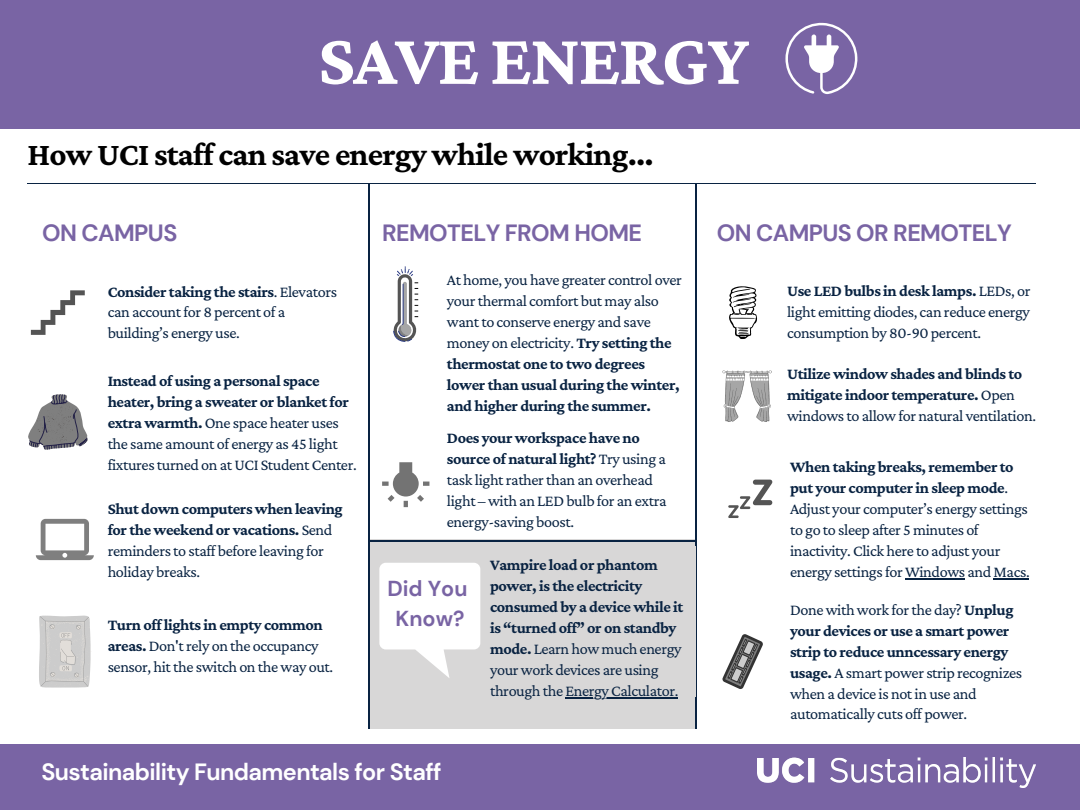
<style>
.page{position:relative;width:1080px;height:810px;background:#7964a4}
.page>*{position:absolute;margin:0;border:0;box-sizing:border-box;transform-origin:0 0}
.t1{font:700 73.75px "Crimson Pro";letter-spacing:-.025em;color:#fff}
.t2{font:700 33.12px "Crimson Pro";letter-spacing:-.025em;color:#000}
.t3{font:700 23.44px "DM Sans";letter-spacing:-.025em;color:#7964a4}
.t4{font:700 23.44px "DM Sans";letter-spacing:-.025em;color:#fff}
.t5{font:700 21.62px "DM Sans";color:#7964a4}
.t6{font:16.19px/20.9px "Crimson Pro";letter-spacing:-.025em;color:#092342}
.t7{font:700 16.19px/21px "Crimson Pro";letter-spacing:-.025em;color:#092342}
.s1{font-weight:700}
.s2{font-weight:400}
</style>
<div class="page">
<div style="left:0;top:129px;width:1080px;height:615px;background:#fff"></div>
<div style="left:370px;top:539px;width:325px;height:190px;background:#d8d7d7"></div>
<hr style="left:27px;top:183px;width:1009px;height:1px;background:#092342">
<hr style="left:368px;top:184px;width:2px;height:545px;background:#092342">
<hr style="left:696px;top:184px;width:1px;height:545px;background:#092342">
<hr style="left:370px;top:540px;width:324px;height:2px;background:#092342">
<img style="left:757px;top:758px;width:279px;height:30px">
<svg style="left:28px;top:394px;width:60px;height:56px"></svg>
<svg style="left:36px;top:519px;width:58px;height:41px"></svg>
<svg style="left:785px;top:23px;width:73px;height:71px"></svg>
<svg style="left:728px;top:480px;width:44px;height:38px"></svg>
<svg style="left:722px;top:634px;width:41px;height:55px"></svg>
<svg style="left:31px;top:290px;width:54px;height:45px"></svg>
<svg style="left:729px;top:286px;width:28px;height:53px"></svg>
<svg style="left:393px;top:267px;width:25px;height:75px"></svg>
<svg style="left:382px;top:462px;width:47px;height:45px"></svg>
<svg style="left:722px;top:370px;width:50px;height:52px"></svg>
<svg style="left:39px;top:615px;width:52px;height:73px;background:#cfcecd"></svg>
<hr style="left:905px;top:578px;width:60px;height:2px;background:#092342">
<hr style="left:994px;top:578px;width:35px;height:2px;background:#092342">
<div style="left:370px;top:547px;width:326px;height:150px;background:#d8d7d7"></div>
<svg style="left:379px;top:563px;width:101px;height:115px"></svg>
<hr style="left:565px;top:697px;width:113px;height:1px;background:#092342">
<p class="t1" style="left:318px;top:18px;width:433px">SAVE ENERGY</p>
<p class="t2" style="left:28px;top:136px;width:628px">How UCI staff can save energy while working...</p>
<p class="t3" style="left:42px;top:218px;width:137px">ON CAMPUS</p>
<p class="t3" style="left:717px;top:218px;width:296px">ON CAMPUS OR REMOTELY</p>
<p class="t3" style="left:382px;top:218px;width:261px">REMOTELY FROM HOME</p>
<p class="t6" style="left:108px;top:281px;width:231px;line-height:20.6px"><span class="s1">Consider taking the stairs</span>. Elevators can account for 8 percent of a building’s energy use.</p>
<p class="t6" style="left:108px;top:370px;width:251px"><span class="s1">Instead of using a personal space heater, bring a sweater or blanket for extra warmth.</span> One space heater uses the same amount of energy as 45 light fixtures turned on at UCI Student Center.</p>
<p class="t7" style="left:108px;top:498px;width:237px">Shut down computers when leaving for the weekend or vacations. <span class="s2">Send reminders to staff before leaving for holiday breaks.</span></p>
<p class="t6" style="left:108px;top:614px;width:227px"><span class="s1">Turn off lights in empty common areas.</span> Don't rely on the occupancy sensor, hit the switch on the way out.</p>
<p class="t6" style="left:447px;top:269px;width:236px">At home, you have greater control over your thermal comfort but may also want to conserve energy and save money on electricity. <span class="s1">Try setting the thermostat one to two degrees lower than usual during the winter, and higher during the summer.</span></p>
<p class="t6" style="left:447px;top:427px;width:221px"><span class="s1">Does your workspace have no source of natural light?</span> Try using a task light rather than an overhead light – with an LED bulb for an extra energy-saving boost.</p>
<p class="t7" style="left:490px;top:554px;width:195px">Vampire load or phantom power, is the electricity consumed by a device while it is “turned off” or on standby mode. <span class="s2">Learn how much energy your work devices are using through the Energy Calculator.</span></p>
<p class="t5" style="left:387px;top:575px;width:82px">Did You</p>
<p class="t5" style="left:396px;top:605px;width:70px">Know?</p>
<p class="t4" style="left:41px;top:757px;width:402px">Sustainability Fundamentals for Staff</p>
<p class="t6" style="left:787px;top:280px;width:245px;text-align:justify"><span class="s1">Use LED bulbs in desk lamps.</span> LEDs, or light emitting diodes, can reduce energy consumption by 80-90 percent.</p>
<p class="t7" style="left:787px;top:363px;width:250px">Utilize window shades and blinds to mitigate indoor temperature. <span class="s2">Open windows to allow for natural ventilation.</span></p>
<p class="t6" style="left:790px;top:456px;width:241px"><span class="s1">When taking breaks, remember to put your computer in sleep mode</span>.<br>Adjust your computer’s energy settings to go to sleep after 5 minutes of inactivity. Click here to adjust your energy settings for Windows and Macs.</p>
<p class="t6" style="left:790px;top:599px;width:234px">Done with work for the day? <span class="s1">Unplug your devices or use a smart power strip to reduce unncessary energy usage.</span> A smart power strip recognizes when a device is not in use and automatically cuts off power.</p>
</div>
